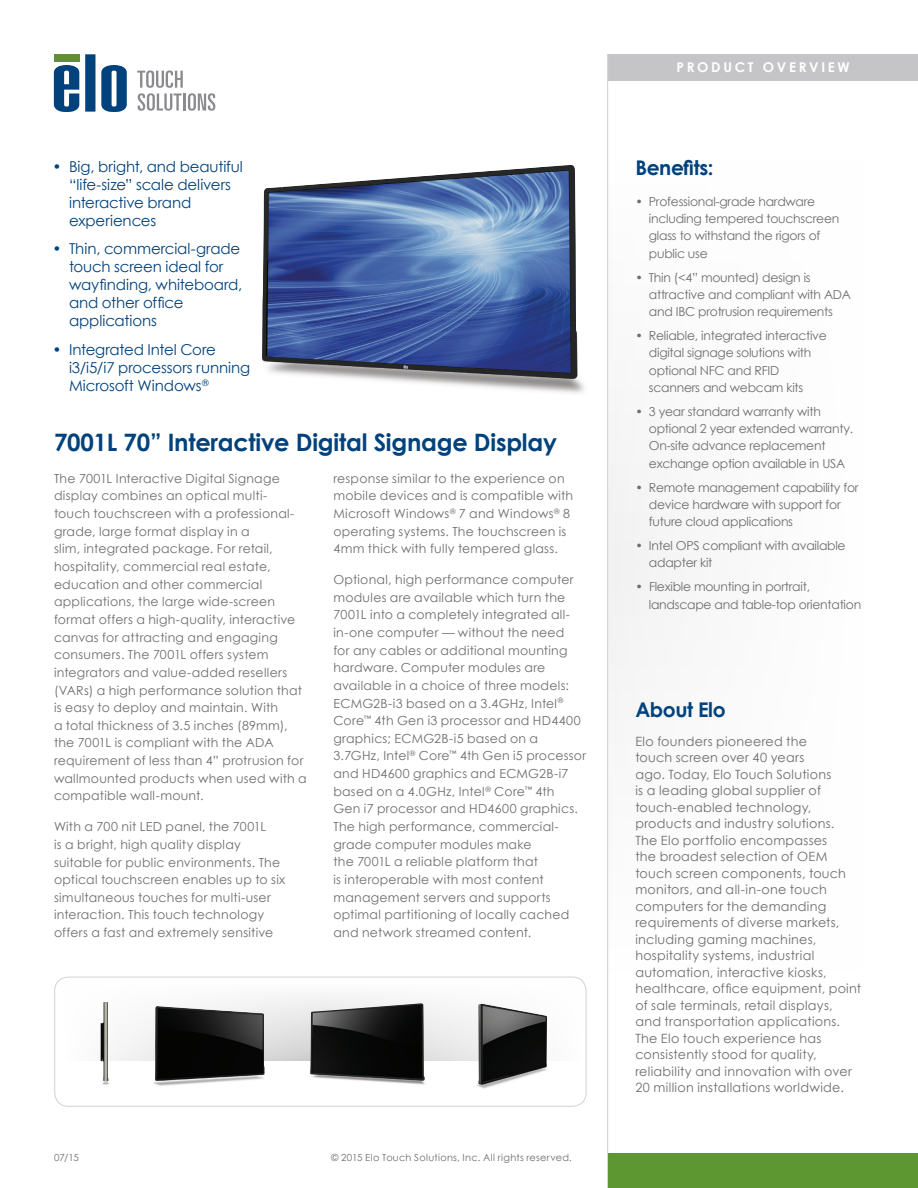
<style>
.page{position:relative;width:918px;height:1188px;background:#fff}
.page>*{position:absolute;margin:0;border:0;box-sizing:border-box;transform-origin:0 0}
.Section_Header{font:700 24px "Century Gothic";letter-spacing:-.01em;color:#01427c}
.Sidebar_-_Header{font:700 20.25px "Century Gothic";letter-spacing:-.02em;color:#01427c}
.Body_Copy_-_Bullets{font:15px/18px "Century Gothic";letter-spacing:-.01em;color:#01427c}
.t1{font:700 13.5px "Century Gothic";letter-spacing:.2em;color:#fff}
.Sidebar_Copy{font:12.75px/16.5px "Century Gothic";letter-spacing:.02em;color:#6c6d70}
.Body_Copy{font:12.45px/17.7px "Century Gothic";letter-spacing:.02em;color:#6c6d70}
.Sidebar_bullets{font:12.3px/17.2px "Century Gothic";letter-spacing:-.02em;color:#6c6d70}
.t2{font:9.75px "Century Gothic";letter-spacing:.03em;color:#6c6d70}
.s1{font-size:12.75px}
</style>
<div class="page">
<svg style="left:56px;top:981px;width:531px;height:80px"></svg>
<div style="left:54px;top:977px;width:532px;height:130px;border:1px solid #d1d2d4;border-radius:14px"></div>
<div style="left:608px;top:54px;width:310px;height:27px;background:#c5c5c7"></div>
<svg style="left:85px;top:54px;width:10px;height:58px"></svg>
<svg style="left:54px;top:65px;width:25px;height:47px"></svg>
<svg style="left:101px;top:65px;width:26px;height:47px"></svg>
<div style="left:54px;top:54px;width:26px;height:8px;background:#638d3d"></div>
<svg style="left:137px;top:70px;width:78px;height:41px"></svg>
<img style="left:99px;top:1002px;width:12px;height:83px">
<img style="left:150px;top:1006px;width:119px;height:80px">
<img style="left:473px;top:1004px;width:77px;height:85px">
<img style="left:307px;top:1003px;width:121px;height:82px">
<img style="left:262px;top:165px;width:323px;height:228px">
<hr style="left:607px;top:54px;width:1px;height:1134px;background:#d1d2d4">
<div style="left:608px;top:1153px;width:310px;height:35px;background:#5c9731"></div>
<p class="Body_Copy_-_Bullets" style="left:69px;top:157px;width:175px;text-indent:-16px">• Big, bright, and beautiful “life-size” scale delivers interactive brand experiences</p>
<p class="Body_Copy_-_Bullets" style="left:69px;top:240px;width:175px;text-indent:-16px">• Thin, commercial-grade touch screen ideal for wayfinding, whiteboard, and other office applications</p>
<p class="Body_Copy_-_Bullets" style="left:69px;top:341px;width:183px;text-indent:-16px">• Integrated Intel Core i3/i5/i7 processors running<br>Microsoft Windows<sup>®</sup></p>
<p class="Section_Header" style="left:54px;top:427px;width:505px">7001L 70” Interactive Digital Signage Display</p>
<p class="Body_Copy" style="left:54px;top:469px;width:254px">The 7001L Interactive Digital Signage display combines an optical multi-<br>touch touchscreen with a professional&shy;grade, large format display in a<br>slim, integrated package. For retail, hospitality, commercial real estate, education and other commercial applications, the large wide-screen format offers a high-quality, interactive canvas for attracting and engaging consumers. The 7001L offers system integrators and value-added resellers (VARs) a high performance solution that is easy to deploy and maintain. With<br>a total thickness of 3.5 inches (89mm), the 7001L is compliant with the ADA requirement of less than 4” protrusion for wallmounted products when used with a compatible wall-mount.</p>
<p class="Body_Copy" style="left:54px;top:818px;width:233px">With a 700 nit LED panel, the 7001L<br>is a bright, high quality display suitable for public environments. The optical touchscreen enables up to six simultaneous touches for multi-user interaction. This touch technology offers a fast and extremely sensitive</p>
<p class="Body_Copy" style="left:333px;top:469px;width:241px">response similar to the experience on mobile devices and is compatible with Microsoft Windows<sup>®</sup> 7 and Windows<sup>®</sup> 8 operating systems. The touchscreen is 4mm thick with fully tempered glass.</p>
<p class="Body_Copy" style="left:333px;top:570px;width:254px">Optional, high performance computer modules are available which turn the 7001L into a completely integrated all&shy;in-one computer — without the need<br>for any cables or additional mounting hardware. Computer modules are available in a choice of three models:<br>ECMG2B-i3 based on a 3.4GHz, Intel<sup>® </sup>Core<sup>™</sup> 4th Gen i3 processor and HD4400 graphics; ECMG2B-i5 based on a 3.7GHz, Intel<sup>®</sup> Core<sup>™</sup> 4th Gen i5 processor and HD4600 graphics and ECMG2B-i7 based on a 4.0GHz, Intel<sup>®</sup> Core<sup>™</sup> 4th<br>Gen i7 processor and HD4600 graphics.<br>The high performance, commercial&shy;grade computer modules make<br>the 7001L a reliable platform that<br>is interoperable with most content management servers and supports optimal partitioning of locally cached and network streamed <span class="s1">content.</span></p>
<p class="t2" style="left:54px;top:1151px;width:26px">07/15</p>
<p class="t2" style="left:331px;top:1151px;width:242px">© 2015 Elo Touch Solutions, Inc. All rights reserved.</p>
<p class="t1" style="left:676px;top:58px;width:175px">PRODUCT OVERVIEW</p>
<p class="Sidebar_-_Header" style="left:635px;top:155px;width:80px">Benefits:</p>
<p class="Sidebar_bullets" style="left:649px;top:193px;width:192px;text-indent:-14px">• Professional-grade hardware including tempered touchscreen glass to withstand the rigors of public use</p>
<p class="Sidebar_bullets" style="left:649px;top:268px;width:204px;text-indent:-14px">• Thin (&lt;4” mounted) design is attractive and compliant with ADA and IBC protrusion requirements</p>
<p class="Sidebar_bullets" style="left:649px;top:327px;width:180px;text-indent:-14px">• Reliable, integrated interactive digital signage solutions with optional NFC and RFID scanners and webcam kits</p>
<p class="Sidebar_bullets" style="left:649px;top:403px;width:206px;text-indent:-14px">• 3 year standard warranty with optional 2 year extended warranty.<br>On-site advance replacement exchange option available in USA</p>
<p class="Sidebar_bullets" style="left:649px;top:478px;width:211px;text-indent:-14px">• Remote management capability for device hardware with support for future cloud applications</p>
<p class="Sidebar_bullets" style="left:649px;top:537px;width:198px;text-indent:-14px">• Intel OPS compliant with available adapter kit</p>
<p class="Sidebar_bullets" style="left:649px;top:578px;width:214px;text-indent:-14px">• Flexible mounting in portrait, landscape and table-top orientation</p>
<p class="Sidebar_-_Header" style="left:635px;top:697px;width:92px">About Elo</p>
<p class="Sidebar_Copy" style="left:635px;top:733px;width:227px">Elo founders pioneered the<br>touch screen over 40 years<br>ago. Today, Elo Touch Solutions<br>is a leading global supplier of touch-enabled technology, products and industry solutions.<br>The Elo portfolio encompasses<br>the broadest selection of OEM touch screen components, touch monitors, and all-in-one touch computers for the demanding requirements of diverse markets, including gaming machines, hospitality systems, industrial automation, interactive kiosks, healthcare, office equipment, point of sale terminals, retail displays, and transportation applications.<br>The Elo touch experience has consistently stood for quality, reliability and innovation with over<br>20 million installations worldwide.</p>
</div>
